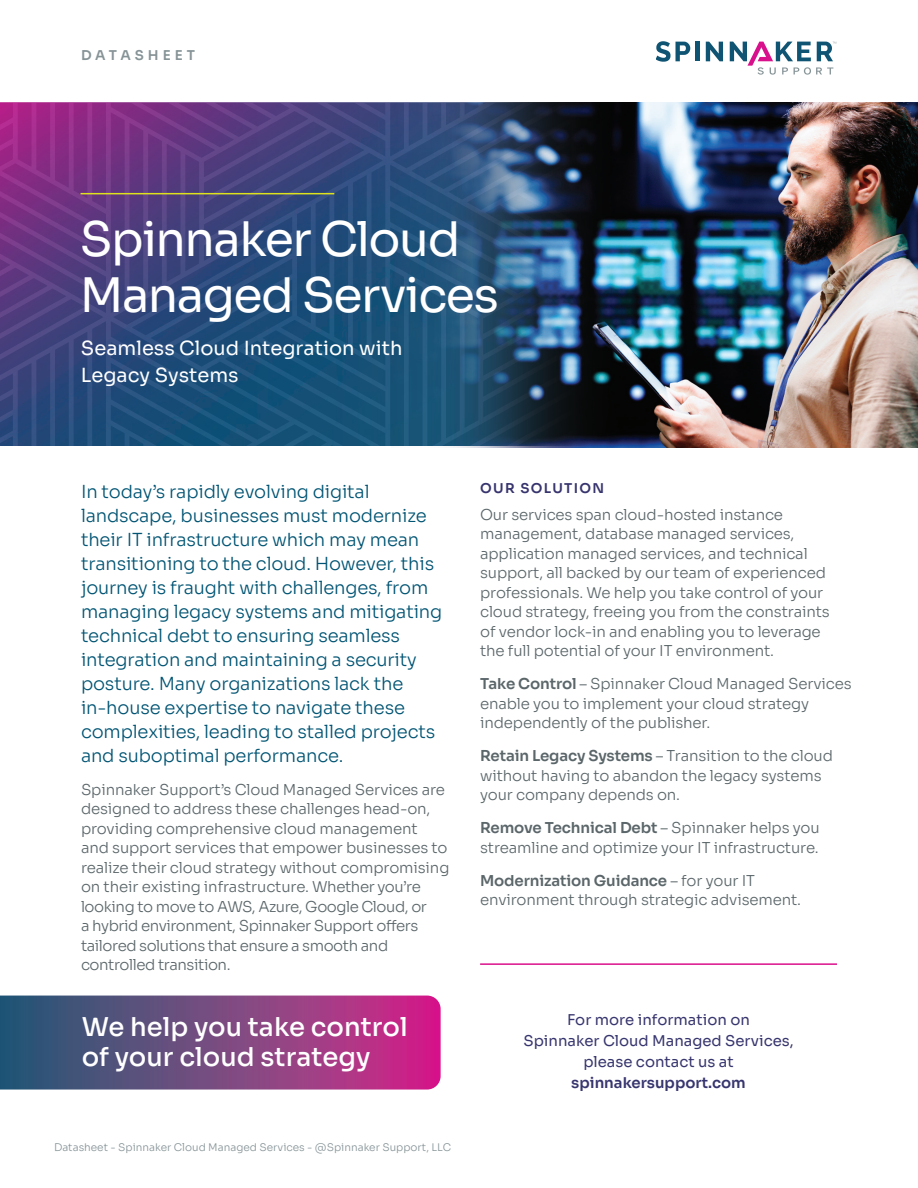
<style>
.page{position:relative;width:918px;height:1188px;background:#fff}
.page>*{position:absolute;margin:0;border:0;box-sizing:border-box;transform-origin:0 0}
.t1{font:47.55px/55.5px "Sora";letter-spacing:-.03em;color:#fff}
.t2{font:500 25.95px/30px "Sora";color:#fff}
.t3{font:19.5px/27px "Sora";color:#fff}
.t4{font:300 18px/24px "Sora";letter-spacing:-.01em;color:#015473}
.t5{font:300 15px/19.5px "Sora";letter-spacing:-.01em;color:#5b666a}
.t6{font:14.85px/21px "Sora";color:#37356e;text-align:center}
.t7{font:600 14.85px "Sora";color:#37356e}
.t8{font:600 13.5px "Sora";letter-spacing:.1em;color:#37346e}
.t9{font:600 13.5px "Sora";letter-spacing:.295em;color:#869397}
.t10{font:300 10.5px "Sora";color:#869397}
.s1{font-weight:600}
</style>
<div class="page">
<img style="left:0;top:102px;width:392px;height:344px">
<img style="left:0;top:996px;width:441px;height:94px">
<hr style="left:480px;top:963px;width:357px;height:2px;background:#da108b">
<svg style="left:656px;top:41px;width:34px;height:21px"></svg>
<hr style="left:695px;top:42px;width:4px;height:19px;background:#105473">
<svg style="left:706px;top:42px;width:17px;height:19px"></svg>
<svg style="left:730px;top:42px;width:106px;height:33px"></svg>
<img style="left:392px;top:102px;width:526px;height:345px">
<hr style="left:81px;top:193px;width:253px;height:1px;background:#dde21c">
<p class="t9" style="left:81px;top:44px;width:116px">DATASHEET</p>
<h1 class="t1" style="left:80px;top:207px;width:421px">Spinnaker Cloud<br>Managed Services</h1>
<h3 class="t3" style="left:81px;top:333px;width:323px">Seamless Cloud Integration with<br>Legacy Systems</h3>
<p class="t4" style="left:81px;top:478px;width:363px">In today’s rapidly evolving digital landscape, businesses must modernize their IT infrastructure which may mean transitioning to the cloud. However, this journey is fraught with challenges, from managing legacy systems and mitigating technical debt to ensuring seamless integration and maintaining a security posture. Many organizations lack the in-house expertise to navigate these complexities, leading to stalled projects and suboptimal performance.</p>
<p class="t5" style="left:81px;top:778px;width:370px">Spinnaker Support’s Cloud Managed Services are designed to address these challenges head-on, providing comprehensive cloud management and support services that empower businesses to realize their cloud strategy without compromising on their existing infrastructure. Whether you’re looking to move to AWS, Azure, Google Cloud, or<br>a hybrid environment, Spinnaker Support offers tailored solutions that ensure a smooth and controlled transition.</p>
<h2 class="t2" style="left:82px;top:1010px;width:327px">We help you take control of your cloud strategy</h2>
<p class="t10" style="left:54px;top:1139px;width:399px">Datasheet - Spinnaker Cloud Managed Services - @Spinnaker Support, LLC</p>
<p class="t8" style="left:480px;top:478px;width:126px">OUR SOLUTION</p>
<p class="t5" style="left:480px;top:503px;width:351px">Our services span cloud-hosted instance management, database managed services, application managed services, and technical support, all backed by our team of experienced professionals. We help you take control of your cloud strategy, freeing you from the constraints of vendor lock-in and enabling you to leverage the full potential of your IT environment.</p>
<p class="t5" style="left:480px;top:673px;width:373px"><span class="s1">Take Control</span> – Spinnaker Cloud Managed Services enable you to implement your cloud strategy independently of the publisher.</p>
<p class="t5" style="left:480px;top:745px;width:354px"><span class="s1">Retain Legacy Systems</span> – Transition to the cloud without having to abandon the legacy systems your company depends on.</p>
<p class="t5" style="left:480px;top:817px;width:341px"><span class="s1">Remove Technical Debt</span> – Spinnaker helps you streamline and optimize your IT infrastructure.</p>
<p class="t5" style="left:480px;top:869px;width:322px"><span class="s1">Modernization Guidance</span> – for your IT environment through strategic advisement.</p>
<p class="t6" style="left:524px;top:1007px;width:272px">For more information on<br>Spinnaker Cloud Managed Services, please contact us at</p>
<p class="t7" style="left:571px;top:1070px;width:176px">spinnakersupport.com</p>
</div>
